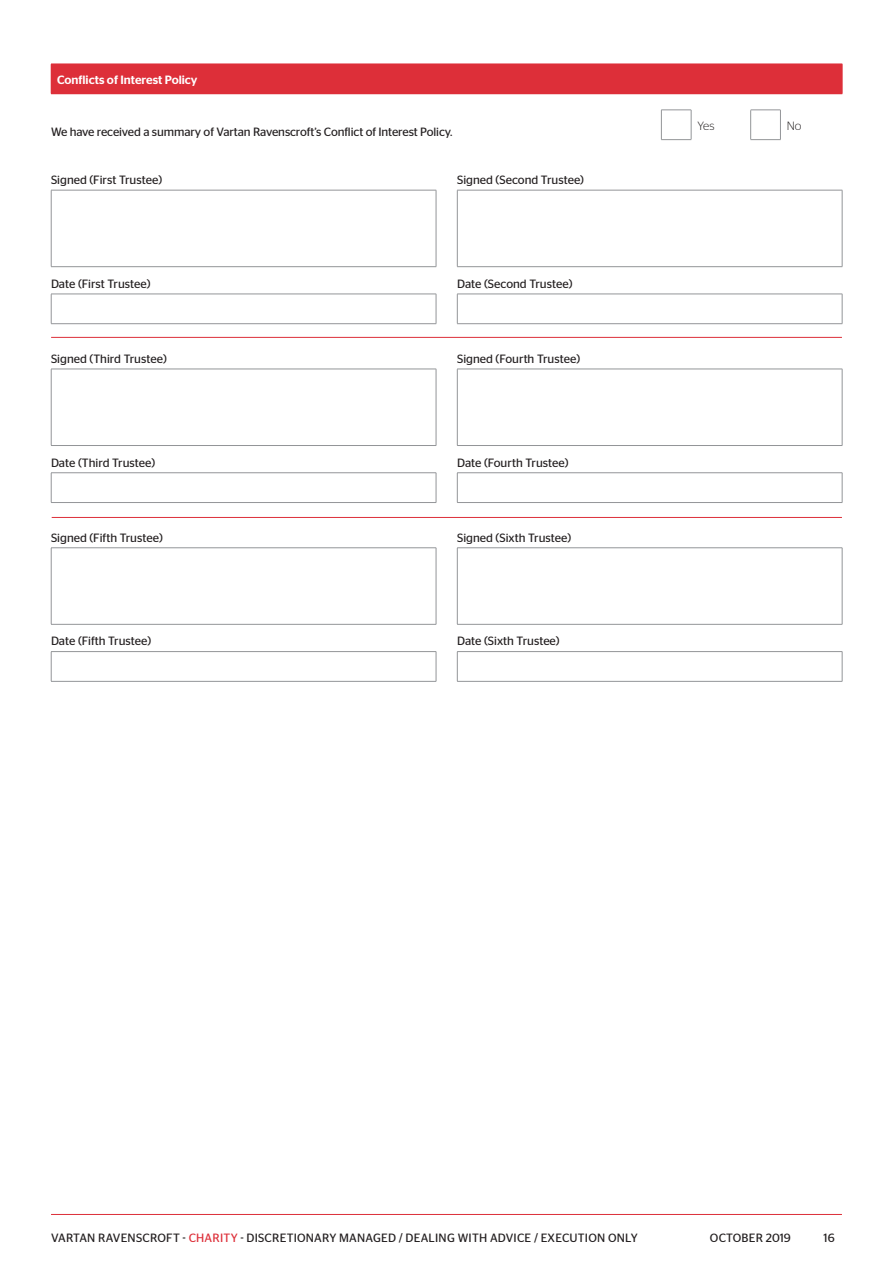
<style>
.page{position:relative;width:893px;height:1263px;background:#fff}
.page>*{position:absolute;margin:0;border:0;box-sizing:border-box;transform-origin:0 0}
.t1{font:12px "Stag Sans";color:#231f20}
.t2{font:12px "Stag Sans";letter-spacing:.02em;color:#231f20}
.t3{font:500 12px "Stag Sans";color:#fff}
.t4{font:300 12px "Stag Sans";color:#231f20}
.s1{color:#dd2f39}
</style>
<div class="page">
<hr style="left:51px;top:1214px;width:791px;height:1px;background:#dd2f39">
<div style="left:51px;top:64px;width:791px;height:30px;background:#dd2f39"></div>
<hr style="left:842px;top:64px;width:1px;height:30px;background:#dd2f39">
<hr style="left:661px;top:110px;width:30px;height:1px;background:#939598">
<svg style="left:750px;top:111px;width:1px;height:28px"></svg>
<hr style="left:661px;top:139px;width:30px;height:1px;background:#939598">
<svg style="left:661px;top:110px;width:1px;height:29px"></svg>
<hr style="left:750px;top:110px;width:31px;height:1px;background:#939598">
<svg style="left:691px;top:110px;width:1px;height:29px"></svg>
<svg style="left:780px;top:111px;width:1px;height:28px"></svg>
<hr style="left:750px;top:139px;width:31px;height:1px;background:#939598">
<hr style="left:51px;top:190px;width:385px;height:1px;background:#939598">
<hr style="left:51px;top:190px;width:1px;height:76px;background:#939598">
<hr style="left:436px;top:190px;width:1px;height:76px;background:#939598">
<hr style="left:51px;top:266px;width:385px;height:1px;background:#939598">
<hr style="left:51px;top:294px;width:385px;height:1px;background:#939598">
<svg style="left:51px;top:294px;width:1px;height:29px"></svg>
<svg style="left:436px;top:294px;width:1px;height:29px"></svg>
<hr style="left:51px;top:323px;width:385px;height:1px;background:#939598">
<hr style="left:51px;top:369px;width:385px;height:1px;background:#939598">
<hr style="left:51px;top:369px;width:1px;height:76px;background:#939598">
<hr style="left:436px;top:369px;width:1px;height:76px;background:#939598">
<hr style="left:51px;top:445px;width:385px;height:1px;background:#939598">
<hr style="left:51px;top:472px;width:385px;height:1px;background:#939598">
<svg style="left:51px;top:473px;width:1px;height:29px"></svg>
<svg style="left:436px;top:473px;width:1px;height:29px"></svg>
<hr style="left:51px;top:502px;width:385px;height:1px;background:#939598">
<hr style="left:51px;top:547px;width:385px;height:1px;background:#939598">
<hr style="left:51px;top:548px;width:1px;height:76px;background:#939598">
<hr style="left:436px;top:548px;width:1px;height:76px;background:#939598">
<hr style="left:51px;top:624px;width:385px;height:1px;background:#939598">
<hr style="left:51px;top:651px;width:385px;height:1px;background:#939598">
<svg style="left:51px;top:652px;width:1px;height:29px"></svg>
<svg style="left:436px;top:652px;width:1px;height:29px"></svg>
<hr style="left:51px;top:681px;width:385px;height:1px;background:#939598">
<hr style="left:457px;top:190px;width:385px;height:1px;background:#939598">
<hr style="left:457px;top:190px;width:1px;height:76px;background:#939598">
<hr style="left:842px;top:190px;width:1px;height:76px;background:#939598">
<hr style="left:457px;top:266px;width:385px;height:1px;background:#939598">
<hr style="left:457px;top:294px;width:385px;height:1px;background:#939598">
<svg style="left:457px;top:294px;width:1px;height:29px"></svg>
<svg style="left:842px;top:294px;width:1px;height:29px"></svg>
<hr style="left:457px;top:323px;width:385px;height:1px;background:#939598">
<hr style="left:457px;top:369px;width:385px;height:1px;background:#939598">
<hr style="left:457px;top:369px;width:1px;height:76px;background:#939598">
<hr style="left:842px;top:369px;width:1px;height:76px;background:#939598">
<hr style="left:457px;top:445px;width:385px;height:1px;background:#939598">
<hr style="left:457px;top:472px;width:385px;height:1px;background:#939598">
<svg style="left:457px;top:473px;width:1px;height:29px"></svg>
<svg style="left:842px;top:473px;width:1px;height:29px"></svg>
<hr style="left:457px;top:502px;width:385px;height:1px;background:#939598">
<hr style="left:457px;top:547px;width:385px;height:1px;background:#939598">
<hr style="left:457px;top:548px;width:1px;height:76px;background:#939598">
<hr style="left:842px;top:548px;width:1px;height:76px;background:#939598">
<hr style="left:457px;top:624px;width:385px;height:1px;background:#939598">
<hr style="left:457px;top:651px;width:385px;height:1px;background:#939598">
<svg style="left:457px;top:652px;width:1px;height:29px"></svg>
<svg style="left:842px;top:652px;width:1px;height:29px"></svg>
<hr style="left:457px;top:681px;width:385px;height:1px;background:#939598">
<hr style="left:51px;top:337px;width:791px;height:1px;background:#dd2f39">
<hr style="left:52px;top:517px;width:790px;height:1px;background:#dd2f39">
<p class="t3" style="left:57px;top:73px;width:142px">Conflicts of Interest Policy</p>
<p class="t1" style="left:51px;top:125px;width:403px">We have received a summary of Vartan Ravenscroft’s Conflict of Interest Policy.</p>
<p class="t1" style="left:51px;top:173px;width:113px">Signed (First Trustee)</p>
<p class="t1" style="left:457px;top:173px;width:128px">Signed (Second Trustee)</p>
<p class="t1" style="left:51px;top:277px;width:101px">Date (First Trustee)</p>
<p class="t1" style="left:457px;top:277px;width:117px">Date (Second Trustee)</p>
<p class="t1" style="left:51px;top:352px;width:117px">Signed (Third Trustee)</p>
<p class="t1" style="left:457px;top:352px;width:125px">Signed (Fourth Trustee)</p>
<p class="t1" style="left:51px;top:456px;width:106px">Date (Third Trustee)</p>
<p class="t1" style="left:457px;top:456px;width:113px">Date (Fourth Trustee)</p>
<p class="t1" style="left:51px;top:531px;width:113px">Signed (Fifth Trustee)</p>
<p class="t1" style="left:457px;top:531px;width:116px">Signed (Sixth Trustee)</p>
<p class="t1" style="left:51px;top:634px;width:102px">Date (Fifth Trustee)</p>
<p class="t1" style="left:457px;top:634px;width:104px">Date (Sixth Trustee)</p>
<p class="t4" style="left:697px;top:119px;width:18px">Yes</p>
<p class="t4" style="left:787px;top:119px;width:16px">No</p>
<p class="t2" style="left:51px;top:1231px;width:588px">VARTAN RAVENSCROFT - <span class="s1">CHARITY</span> - DISCRETIONARY MANAGED / DEALING WITH ADVICE / EXECUTION ONLY</p>
<p class="t1" style="left:710px;top:1231px;width:82px">OCTOBER 2019</p>
<p class="t1" style="left:824px;top:1231px;width:13px">16</p>
</div>
